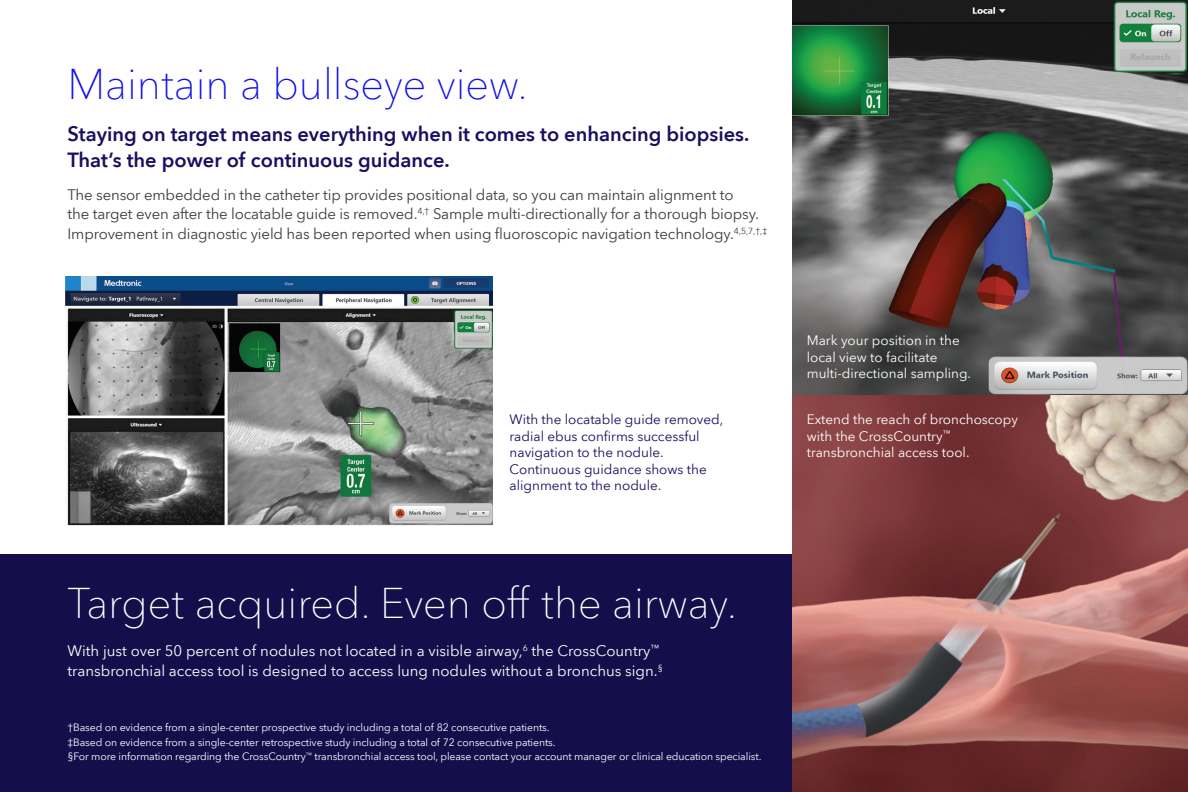
<style>
.page{position:relative;width:1188px;height:792px;background:#fff}
.page>*{position:absolute;margin:0;border:0;box-sizing:border-box;transform-origin:0 0}
.Subhead_3_large{font:100 42px "Avenir Next World";color:#fff}
.Subhead_3_large-2{font:100 42px "Avenir Next World";color:#1010eb}
.Subhead_2_medium{font:600 20.1px/25.5px "Avenir Next World";color:#170f5f}
.Body-use_130__leading{font:15px/19.5px "Avenir Next World";letter-spacing:-.01em;color:#3c3c3c}
.Body-use_130__leading-2{font:15px/19.5px "Avenir Next World";color:#fff}
.Captions{font:13.5px/16.5px "Avenir Next World";color:#fff}
.Captions-2{font:13.5px/16.5px "Avenir Next World";color:#170f5f}
.Legal__Attribution{font:10.5px "Avenir Next World";letter-spacing:-.01em;color:#fff}
</style>
<div class="page">
<div style="left:0;top:554px;width:793px;height:238px;background:#140f4b"></div>
<img style="left:66px;top:276px;width:427px;height:249px">
<img style="left:792px;top:0;width:396px;height:792px">
<p class="Subhead_3_large-2" style="left:68px;top:51px;width:462px">Maintain a bullseye view.</p>
<p class="Subhead_2_medium" style="left:68px;top:121px;width:683px">Staying on target means everything when it comes to enhancing biopsies.<br>That’s the power of continuous guidance.</p>
<p class="Body-use_130__leading" style="left:68px;top:185px;width:701px">The sensor embedded in the catheter tip provides positional data, so you can maintain alignment to<br>the target even after the locatable guide is removed.<sup>4,†</sup> Sample multi-directionally for a thorough biopsy.<br>Improvement in diagnostic yield has been reported when using fluoroscopic navigation technology.<sup>4,5,7,†,‡</sup></p>
<p class="Captions-2" style="left:510px;top:412px;width:215px">With the locatable guide removed, radial ebus confirms successful navigation to the nodule.<br>Continuous guidance shows the alignment to the nodule.</p>
<p class="Subhead_3_large" style="left:68px;top:570px;width:671px">Target acquired. Even off the airway.</p>
<p class="Body-use_130__leading-2" style="left:68px;top:642px;width:597px">With just over 50 percent of nodules not located in a visible airway,<sup>6</sup> the CrossCountry<sup>™ </sup>transbronchial access tool is designed to access lung nodules without a bronchus sign.<sup>§</sup></p>
<p class="Legal__Attribution" style="left:68px;top:719px;width:484px">†Based on evidence from a single-center prospective study including a total of 82 consecutive patients.</p>
<p class="Legal__Attribution" style="left:68px;top:733px;width:490px">‡Based on evidence from a single-center retrospective study including a total of 72 consecutive patients.</p>
<p class="Legal__Attribution" style="left:68px;top:748px;width:695px">§For more information regarding the CrossCountry<sup>™</sup> transbronchial access tool, please contact your account manager or clinical education specialist.</p>
<p class="Captions" style="left:807px;top:333px;width:166px">Mark your position in the local view to facilitate multi-directional sampling.</p>
<p class="Captions" style="left:807px;top:412px;width:213px">Extend the reach of bronchoscopy with the CrossCountry<sup>™ </sup>transbronchial access tool.</p>
</div>
